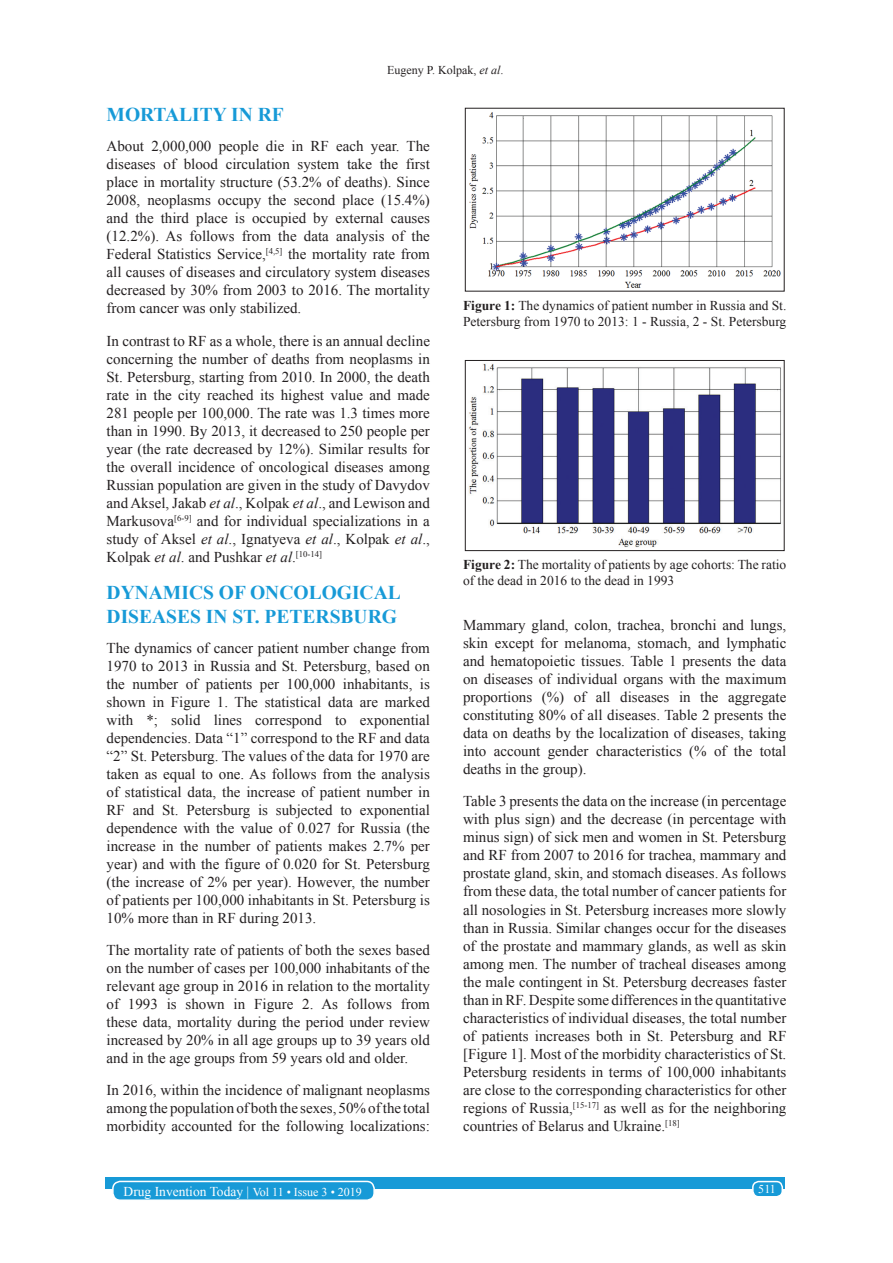
<style>
.page{position:relative;width:893px;height:1263px;background:#fff}
.page>*{position:absolute;margin:0;border:0;box-sizing:border-box;transform-origin:0 0}
.t1{font:700 19.5px/23.4px "Times New Roman";color:#179ad7}
.TX{font:15px/18px "Times New Roman";color:#231f20;text-align:justify}
.FGC{font:13.5px/16.2px "Times New Roman";color:#231f20}
.foot1{font:13.5px "Times New Roman";color:#fff}
.t2{font:12px "Times New Roman";color:#231f20}
.foot1-2{font:12px "Times New Roman";color:#fff}
.s1{font-style:italic}
.s2{font-weight:700}
.s3{font-size:12px}
</style>
<div class="page">
<div style="left:105px;top:1177px;width:679px;height:12px;background:#179ad7"></div>
<div style="left:752px;top:1181px;width:29px;height:15px;background:#179ad7;border-radius:6px"></div>
<div style="left:751px;top:1180px;width:31px;height:17px;border:2px solid #fff;border-radius:6px"></div>
<div style="left:113px;top:1181px;width:261px;height:19px;background:#179ad7;border-radius:7px"></div>
<div style="left:112px;top:1180px;width:263px;height:21px;border:2px solid #fff;border-radius:7px"></div>
<img style="left:469px;top:112px;width:312px;height:176px">
<img style="left:469px;top:364px;width:312px;height:183px">
<div style="left:465px;top:360px;width:319px;height:191px;border:1px solid #231f20"></div>
<p class="t2" style="left:387px;top:62px;width:118px">Eugeny P. Kolpak, <span class="s1">et al</span>.</p>
<h1 class="t1" style="left:106px;top:102px;width:178px">MORTALITY IN RF</h1>
<p class="TX" style="left:106px;top:137px;width:325px">About 2,000,000 people die in RF each year. The diseases of blood circulation system take the first place in mortality structure (53.2% of deaths). Since 2008, neoplasms occupy the second place (15.4%) and the third place is occupied by external causes (12.2%). As follows from the data analysis of the Federal Statistics Service,<sup>[4,5]</sup> the mortality rate from all causes of diseases and circulatory system diseases decreased by 30% from 2003 to 2016. The mortality from cancer was only stabilized.</p>
<p class="TX" style="left:106px;top:331px;width:325px">In contrast to RF as a whole, there is an annual decline concerning the number of deaths from neoplasms in St. Petersburg, starting from 2010. In 2000, the death rate in the city reached its highest value and made 281 people per 100,000. The rate was 1.3 times more than in 1990. By 2013, it decreased to 250 people per year (the rate decreased by 12%). Similar results for the overall incidence of oncological diseases among Russian population are given in the study of Davydov and Aksel, Jakab <span class="s1">et al</span>., Kolpak <span class="s1">et al</span>., and Lewison and Markusova<sup>[6-9]</sup> and for individual specializations in a study of Aksel <span class="s1">et al</span>., Ignatyeva <span class="s1">et al</span>., Kolpak <span class="s1">et al</span>., Kolpak <span class="s1">et al</span>. and Pushkar <span class="s1">et al</span>.<sup>[10-14]</sup></p>
<h1 class="t1" style="left:106px;top:580px;width:295px">DYNAMICS OF ONCOLOGICAL<br>DISEASES IN ST. PETERSBURG</h1>
<p class="TX" style="left:106px;top:638px;width:325px">The dynamics of cancer patient number change from 1970 to 2013 in Russia and St. Petersburg, based on the number of patients per 100,000 inhabitants, is shown in Figure 1. The statistical data are marked with *; solid lines correspond to exponential dependencies. Data “1” correspond to the RF and data “2” St. Petersburg. The values of the data for 1970 are taken as equal to one. As follows from the analysis of statistical data, the increase of patient number in RF and St. Petersburg is subjected to exponential dependence with the value of 0.027 for Russia (the increase in the number of patients makes 2.7% per year) and with the figure of 0.020 for St. Petersburg (the increase of 2% per year). However, the number of patients per 100,000 inhabitants in St. Petersburg is 10% more than in RF during 2013.</p>
<p class="TX" style="left:106px;top:940px;width:325px">The mortality rate of patients of both the sexes based on the number of cases per 100,000 inhabitants of the relevant age group in 2016 in relation to the mortality of 1993 is shown in Figure 2. As follows from these data, mortality during the period under review increased by 20% in all age groups up to 39 years old and in the age groups from 59 years old and older.</p>
<p class="TX" style="left:106px;top:1081px;width:325px">In 2016, within the incidence of malignant neoplasms among the population of both the sexes, 50% of the total morbidity accounted for the following localizations:</p>
<p class="FGC" style="left:463px;top:297px;width:325px"><span class="s2">Figure 1:</span> The dynamics of patient number in Russia and St.<br>Petersburg from 1970 to 2013: 1 - Russia, 2 - St. Petersburg</p>
<p class="FGC" style="left:463px;top:556px;width:325px"><span class="s2">Figure 2:</span> The mortality of patients by age cohorts: The ratio of the dead in 2016 to the dead in 1993</p>
<p class="TX" style="left:463px;top:615px;width:325px">Mammary gland, colon, trachea, bronchi and lungs, skin except for melanoma, stomach, and lymphatic and hematopoietic tissues. Table 1 presents the data on diseases of individual organs with the maximum proportions (%) of all diseases in the aggregate constituting 80% of all diseases. Table 2 presents the data on deaths by the localization of diseases, taking into account gender characteristics (% of the total deaths in the group).</p>
<p class="TX" style="left:463px;top:792px;width:325px">Table 3 presents the data on the increase (in percentage with plus sign) and the decrease (in percentage with minus sign) of sick men and women in St. Petersburg and RF from 2007 to 2016 for trachea, mammary and prostate gland, skin, and stomach diseases. As follows from these data, the total number of cancer patients for all nosologies in St. Petersburg increases more slowly than in Russia. Similar changes occur for the diseases of the prostate and mammary glands, as well as skin among men. The number of tracheal diseases among the male contingent in St. Petersburg decreases faster than in RF. Despite some differences in the quantitative characteristics of individual diseases, the total number of patients increases both in St. Petersburg and RF [Figure 1]. Most of the morbidity characteristics of St.<br>Petersburg residents in terms of 100,000 inhabitants are close to the corresponding characteristics for other regions of Russia,<sup>[15-17]</sup> as well as for the neighboring countries of Belarus and Ukraine.<sup>[18]</sup></p>
<p class="foot1" style="left:123px;top:1181px;width:240px">Drug Invention Today | <span class="s3">Vol 11 • Issue 3 • 2019</span></p>
<p class="foot1-2" style="left:758px;top:1180px;width:19px">511</p>
</div>
